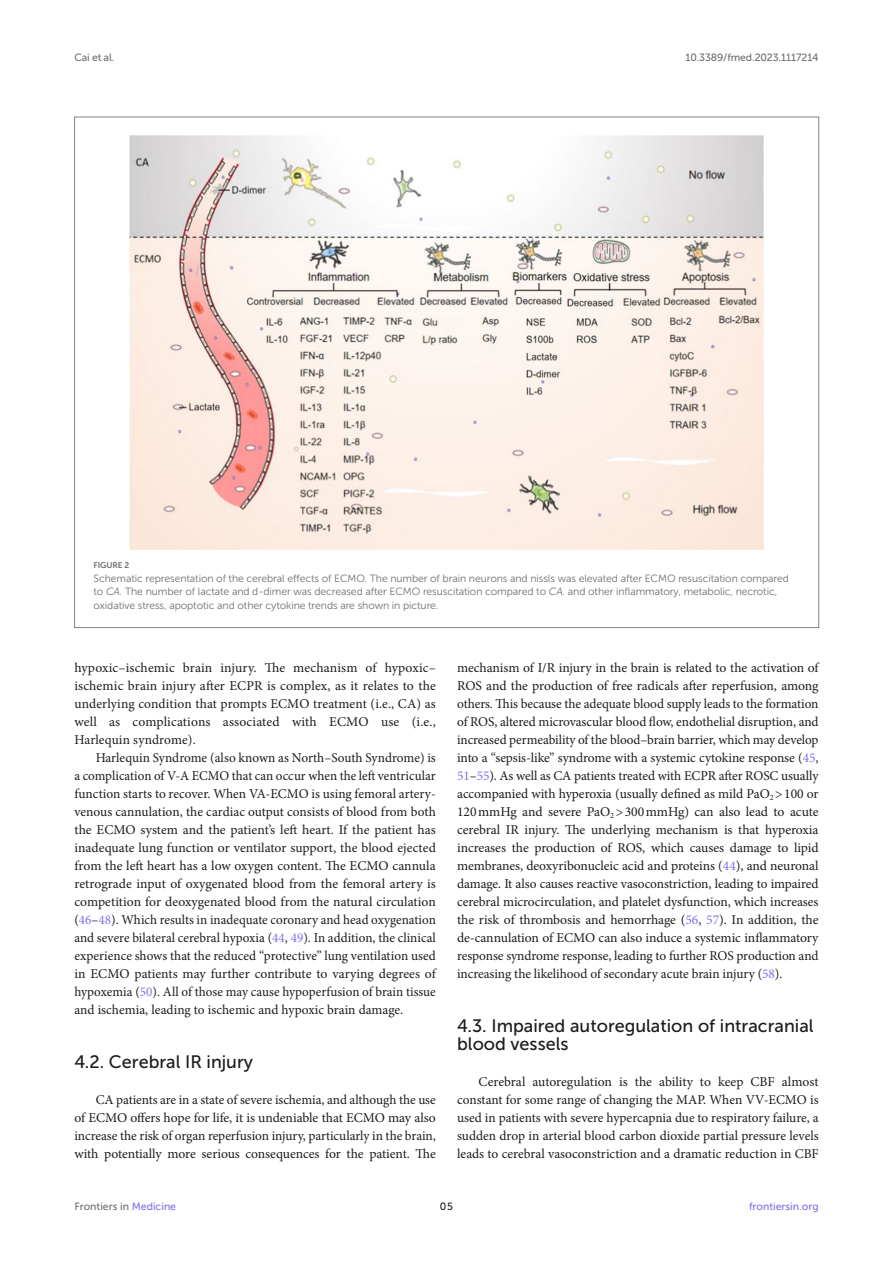
<style>
.page{position:relative;width:893px;height:1263px;background:#fff}
.page>*{position:absolute;margin:0;border:0;box-sizing:border-box;transform-origin:0 0}
.HEAD_2{font:18px/18px "Museo Sans 500";color:#1b1c1b}
.TEXT_FLUSH{font:13.5px/18px "Minion Pro";letter-spacing:-.005em;color:#1b1c1b;text-align:justify}
.TEXT{font:13.5px/18px "Minion Pro";letter-spacing:.005em;color:#1b1c1b;text-align:justify}
.FIG_LEG{font:10.5px/13.5px "Museo Sans 300";letter-spacing:-.01em;color:#706f70}
.t1{font:10.5px "Museo Sans 500";letter-spacing:-.015em;color:#706f70}
.t2{font:10.5px "Museo Sans 500";color:#856df0}
.t3{font:10.5px "Museo Sans 500";color:#1b1c1b}
.FIG_HD{font:8.25px "Museo Sans 700";letter-spacing:-.01em;color:#706f70}
.s1{font-style:italic}
.s2{color:#856df0}
</style>
<div class="page">
<img style="left:130px;top:136px;width:633px;height:413px">
<p class="t1" style="left:74px;top:51px;width:41px">Cai et al.</p>
<p class="t1" style="left:685px;top:51px;width:135px">10.3389/fmed.2023.1117214</p>
<p class="FIG_HD" style="left:94px;top:561px;width:37px">FIGURE 2</p>
<p class="FIG_LEG" style="left:94px;top:571px;width:697px">Schematic representation of the cerebral effects of ECMO. The number of brain neurons and nissls was elevated after ECMO resuscitation compared to <span class="s1">CA.</span> The number of lactate and d-dimer was decreased after ECMO resuscitation compared to <span class="s1">CA.</span> and other inflammatory, metabolic, necrotic, oxidative stress, apoptotic and other cytokine trends are shown in picture.</p>
<p class="TEXT" style="left:74px;top:659px;width:363px">hypoxic–ischemic brain injury. The mechanism of hypoxic– ischemic brain injury after ECPR is complex, as it relates to the underlying condition that prompts ECMO treatment (i.e., CA) as well as complications associated with ECMO use (i.e., Harlequin syndrome).</p>
<p class="TEXT" style="left:74px;top:749px;width:363px;text-indent:21px">Harlequin Syndrome (also known as North–South Syndrome) is a complication of V-A ECMO that can occur when the left ventricular function starts to recover. When VA-ECMO is using femoral artery&shy;venous cannulation, the cardiac output consists of blood from both the ECMO system and the patient’s left heart. If the patient has inadequate lung function or ventilator support, the blood ejected from the left heart has a low oxygen content. The ECMO cannula retrograde input of oxygenated blood from the femoral artery is competition for deoxygenated blood from the natural circulation (<span class="s2">46</span>–<span class="s2">48</span>). Which results in inadequate coronary and head oxygenation and severe bilateral cerebral hypoxia (<span class="s2">44</span>, <span class="s2">49</span>). In addition, the clinical experience shows that the reduced “protective” lung ventilation used in ECMO patients may further contribute to varying degrees of hypoxemia (<span class="s2">50</span>). All of those may cause hypoperfusion of brain tissue and ischemia, leading to ischemic and hypoxic brain damage.</p>
<p class="HEAD_2" style="left:74px;top:1053px;width:180px">4.2. Cerebral IR injury</p>
<p class="TEXT_FLUSH" style="left:74px;top:1091px;width:363px;text-indent:21px">CA patients are in a state of severe ischemia, and although the use of ECMO offers hope for life, it is undeniable that ECMO may also increase the risk of organ reperfusion injury, particularly in the brain, with potentially more serious consequences for the patient. The</p>
<p class="TEXT_FLUSH" style="left:457px;top:659px;width:363px">mechanism of I/R injury in the brain is related to the activation of ROS and the production of free radicals after reperfusion, among others. This because the adequate blood supply leads to the formation of ROS, altered microvascular blood flow, endothelial disruption, and increased permeability of the blood–brain barrier, which may develop into a “sepsis-like” syndrome with a systemic cytokine response (<span class="s2">45</span>, <span class="s2">51</span>–<span class="s2">55</span>). As well as CA patients treated with ECPR after ROSC usually accompanied with hyperoxia (usually defined as mild PaO<sub>2</sub> &gt;100 or 120mmHg and severe PaO<sub>2</sub> &gt;300mmHg) can also lead to acute cerebral IR injury. The underlying mechanism is that hyperoxia increases the production of ROS, which causes damage to lipid membranes, deoxyribonucleic acid and proteins (<span class="s2">44</span>), and neuronal damage. It also causes reactive vasoconstriction, leading to impaired cerebral microcirculation, and platelet dysfunction, which increases the risk of thrombosis and hemorrhage (<span class="s2">56</span>, <span class="s2">57</span>). In addition, the de-cannulation of ECMO can also induce a systemic inflammatory response syndrome response, leading to further ROS production and increasing the likelihood of secondary acute brain injury (<span class="s2">58</span>).</p>
<p class="HEAD_2" style="left:457px;top:1017px;width:358px">4.3. Impaired autoregulation of intracranial blood vessels</p>
<p class="TEXT_FLUSH" style="left:457px;top:1073px;width:363px;text-indent:21px">Cerebral autoregulation is the ability to keep CBF almost constant for some range of changing the MAP. When VV-ECMO is used in patients with severe hypercapnia due to respiratory failure, a sudden drop in arterial blood carbon dioxide partial pressure levels leads to cerebral vasoconstriction and a dramatic reduction in CBF</p>
<p class="t1" style="left:74px;top:1200px;width:103px">Frontiers in <span class="s2">Medicine</span></p>
<p class="t3" style="left:440px;top:1200px;width:14px">05</p>
<p class="t2" style="left:749px;top:1200px;width:71px">frontiersin.org</p>
</div>
